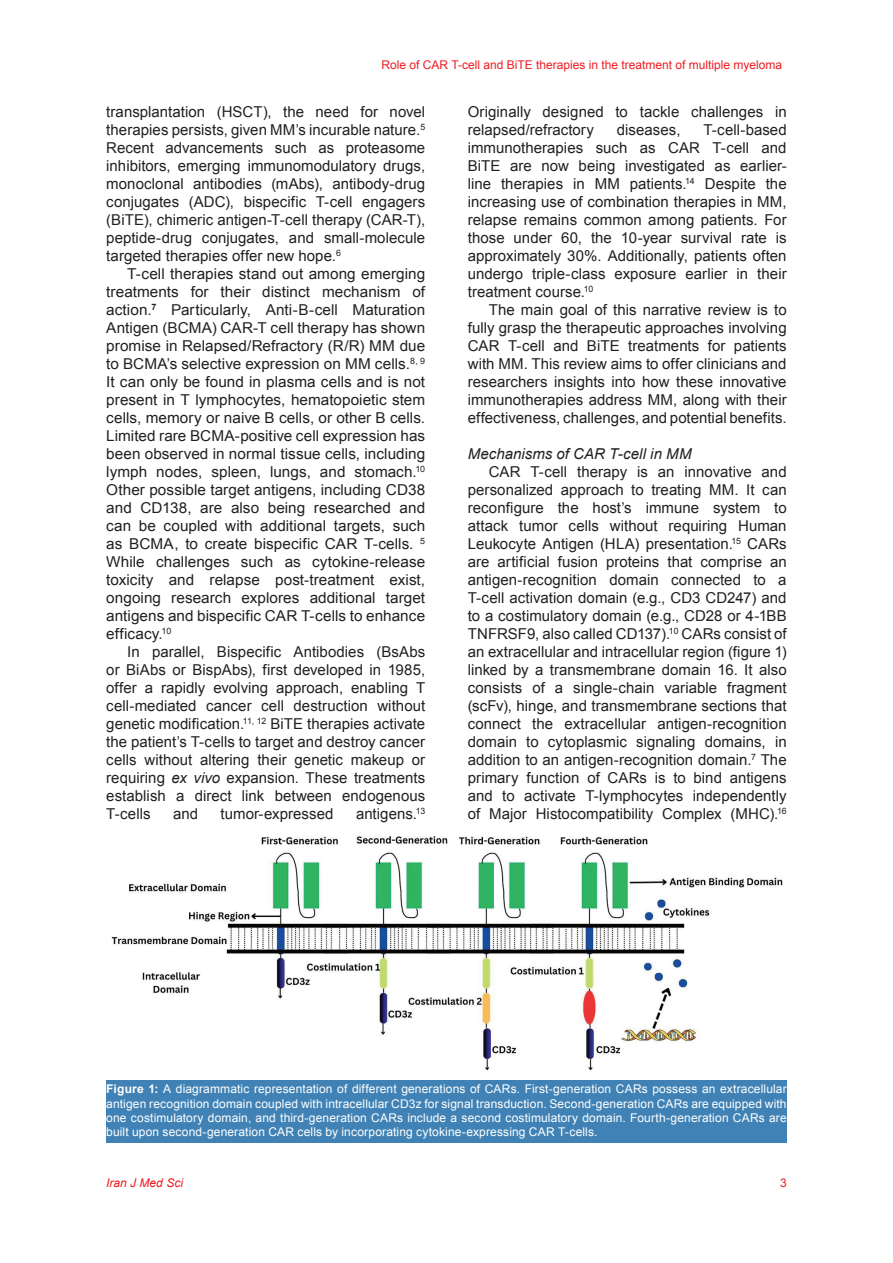
<style>
.page{position:relative;width:893px;height:1263px;background:#fff}
.page>*{position:absolute;margin:0;border:0;box-sizing:border-box;transform-origin:0 0}
.t1{font:15px/18px "Arial";letter-spacing:.005em;color:#231f20;text-align:justify}
.t2{font:italic 15px "Arial";letter-spacing:.005em;color:#231f20}
.t3{font:12px/14.4px "Arial";letter-spacing:.015em;color:#fff;text-align:justify}
.t4{font:12px "Arial";color:#ee1d23}
.t5{font:italic 12px "Arial";color:#ee1d23}
.s1{font-style:italic}
.s2{font-weight:700}
</style>
<div class="page">
<img style="left:111px;top:836px;width:671px;height:235px">
<div style="left:106px;top:1080px;width:681px;height:63px;background:#4082b5"></div>
<p class="t4" style="left:381px;top:57px;width:402px">Role of CAR T-cell and BiTE therapies in the treatment of multiple myeloma</p>
<p class="t1" style="left:106px;top:103px;width:320px">transplantation (HSCT), the need for novel therapies persists, given MM’s incurable nature.<sup>5<br></sup>Recent advancements such as proteasome inhibitors, emerging immunomodulatory drugs, monoclonal antibodies (mAbs), antibody-drug conjugates (ADC), bispecific T-cell engagers (BiTE), chimeric antigen-T-cell therapy (CAR-T), peptide-drug conjugates, and small-molecule targeted therapies offer new hope.<sup>6</sup></p>
<p class="t1" style="left:106px;top:265px;width:320px;text-indent:21px">T-cell therapies stand out among emerging treatments for their distinct mechanism of action.<sup>7</sup> Particularly, Anti-B-cell Maturation Antigen (BCMA) CAR-T cell therapy has shown promise in Relapsed/Refractory (R/R) MM due to BCMA’s selective expression on MM cells.<sup>8,</sup> <sup>9<br></sup>It can only be found in plasma cells and is not present in T lymphocytes, hematopoietic stem cells, memory or naive B cells, or other B cells.<br>Limited rare BCMA-positive cell expression has been observed in normal tissue cells, including lymph nodes, spleen, lungs, and stomach.<sup>10<br></sup>Other possible target antigens, including CD38 and CD138, are also being researched and can be coupled with additional targets, such as BCMA, to create bispecific CAR T-cells. <sup>5<br></sup>While challenges such as cytokine-release toxicity and relapse post-treatment exist, ongoing research explores additional target antigens and bispecific CAR T-cells to enhance efficacy.<sup>10</sup></p>
<p class="t1" style="left:106px;top:643px;width:320px;text-indent:21px">In parallel, Bispecific Antibodies (BsAbs or BiAbs or BispAbs), first developed in 1985, offer a rapidly evolving approach, enabling T cell-mediated cancer cell destruction without genetic modification.<sup>11,</sup> <sup>12</sup> BiTE therapies activate the patient’s T-cells to target and destroy cancer cells without altering their genetic makeup or requiring <span class="s1">ex vivo</span> expansion. These treatments establish a direct link between endogenous T-cells</p>
<p class="t1" style="left:173px;top:805px;width:27px">and</p>
<p class="t1" style="left:221px;top:805px;width:114px">tumor-expressed</p>
<p class="t1" style="left:356px;top:805px;width:71px">antigens.<sup>13</sup></p>
<p class="t1" style="left:468px;top:103px;width:320px">Originally designed to tackle challenges in relapsed/refractory</p>
<p class="t1" style="left:468px;top:121px;width:320px;text-indent:236px">T-cell-based immunotherapies such as CAR T-cell and BiTE are now being investigated as earlier&shy;line therapies in MM patients.<sup>14</sup> Despite the increasing use of combination therapies in MM, relapse remains common among patients. For those under 60, the 10-year survival rate is approximately 30%. Additionally, patients often undergo triple-class exposure earlier in their treatment course.<sup>10</sup></p>
<p class="t1" style="left:468px;top:301px;width:320px;text-indent:21px">The main goal of this narrative review is to fully grasp the therapeutic approaches involving CAR T-cell and BiTE treatments for patients with MM. This review aims to offer clinicians and researchers insights into how these innovative immunotherapies address MM, along with their effectiveness, challenges, and potential benefits.</p>
<p class="t2" style="left:468px;top:444px;width:225px">Mechanisms of CAR T-cell in MM</p>
<p class="t1" style="left:468px;top:463px;width:320px;text-indent:21px">CAR T-cell therapy is an innovative and personalized approach to treating MM. It can reconfigure the host’s immune system to attack tumor cells without requiring Human Leukocyte Antigen (HLA) presentation.<sup>15</sup> CARs are artificial fusion proteins that comprise an antigen-recognition domain connected to a T-cell activation domain (e.g., CD3 CD247) and to a costimulatory domain (e.g., CD28 or 4-1BB TNFRSF9, also called CD137).<sup>10</sup> CARs consist of an extracellular and intracellular region (figure 1) linked by a transmembrane domain 16. It also consists of a single-chain variable fragment (scFv), hinge, and transmembrane sections that connect the extracellular antigen-recognition domain to cytoplasmic signaling domains, in addition to an antigen-recognition domain.<sup>7</sup> The primary function of CARs is to bind antigens and to activate T-lymphocytes independently of Major Histocompatibility Complex (MHC).<sup>16</sup></p>
<p class="t1" style="left:617px;top:121px;width:65px">diseases,</p>
<p class="t3" style="left:106px;top:1082px;width:682px"><span class="s2">Figure 1:</span> A diagrammatic representation of different generations of CARs. First-generation CARs possess an extracellular antigen recognition domain coupled with intracellular CD3z for signal transduction. Second-generation CARs are equipped with one costimulatory domain, and third-generation CARs include a second costimulatory domain. Fourth-generation CARs are built upon second-generation CAR cells by incorporating cytokine-expressing CAR T-cells.</p>
<p class="t5" style="left:106px;top:1175px;width:78px">Iran J Med Sci</p>
<p class="t4" style="left:780px;top:1174px;width:8px">3</p>
</div>
